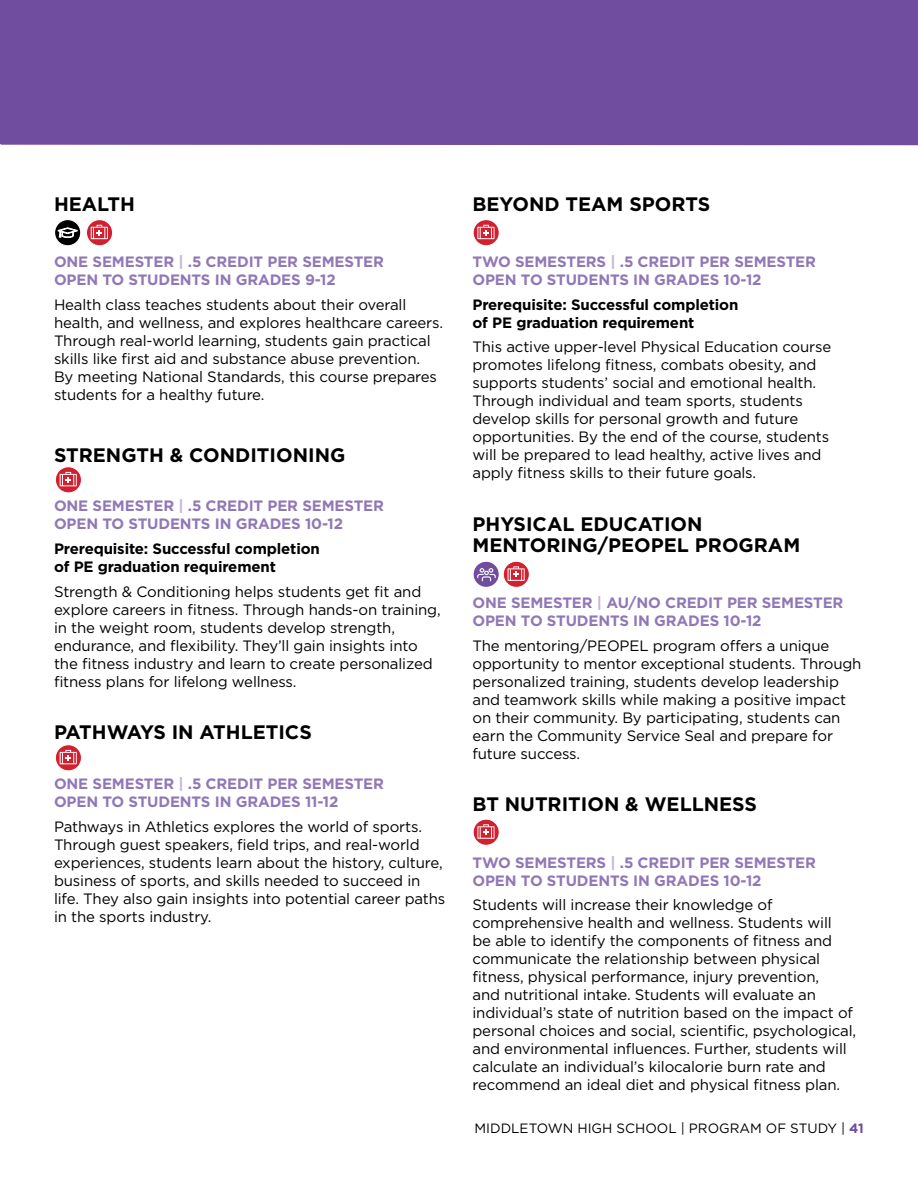
<style>
.page{position:relative;width:918px;height:1188px;background:#fff}
.page>*{position:absolute;margin:0;border:0;box-sizing:border-box;transform-origin:0 0}
.t1{font:700 19.5px/21px "Gotham";color:#000}
.t2{font:15px/18px "Gotham";letter-spacing:-.01em;color:#000}
.t3{font:700 15px/18px "Gotham";letter-spacing:-.01em;color:#9078b7}
.t4{font:700 15px/18px "Gotham";letter-spacing:-.01em;color:#000}
.t5{font:13.5px "Gotham";color:#000}
.s1{color:#c5b3d7}
.s2{font-weight:700;color:#704d9f}
</style>
<div class="page">
<svg style="left:86px;top:220px;width:27px;height:26px"></svg>
<div style="left:86px;top:219px;width:27px;height:27px;border:1px solid #fff;border-radius:50%"></div>
<svg style="left:91px;top:222px;width:17px;height:17px"></svg>
<svg style="left:55px;top:220px;width:26px;height:26px"></svg>
<div style="left:54px;top:219px;width:27px;height:27px;border:1px solid #fff;border-radius:50%"></div>
<svg style="left:58px;top:227px;width:20px;height:11px"></svg>
<svg style="left:473px;top:561px;width:26px;height:26px"></svg>
<div style="left:472px;top:561px;width:28px;height:27px;border:1px solid #fff;border-radius:50%"></div>
<svg style="left:477px;top:568px;width:19px;height:14px"></svg>
<svg style="left:503px;top:561px;width:26px;height:26px"></svg>
<div style="left:503px;top:561px;width:27px;height:27px;border:1px solid #fff;border-radius:50%"></div>
<svg style="left:508px;top:564px;width:17px;height:17px"></svg>
<div style="left:0;top:0;width:918px;height:145px;background:#704d9f"></div>
<svg style="left:55px;top:467px;width:27px;height:26px"></svg>
<div style="left:55px;top:466px;width:27px;height:28px;border:1px solid #fff;border-radius:50%"></div>
<svg style="left:60px;top:469px;width:17px;height:17px"></svg>
<svg style="left:55px;top:745px;width:27px;height:26px"></svg>
<div style="left:55px;top:744px;width:27px;height:27px;border:1px solid #fff;border-radius:50%"></div>
<svg style="left:60px;top:747px;width:17px;height:17px"></svg>
<svg style="left:473px;top:220px;width:26px;height:26px"></svg>
<div style="left:472px;top:219px;width:28px;height:27px;border:1px solid #fff;border-radius:50%"></div>
<svg style="left:477px;top:222px;width:18px;height:17px"></svg>
<svg style="left:473px;top:819px;width:26px;height:26px"></svg>
<div style="left:472px;top:819px;width:28px;height:27px;border:1px solid #fff;border-radius:50%"></div>
<svg style="left:477px;top:821px;width:18px;height:18px"></svg>
<h1 class="t1" style="left:54px;top:193px;width:82px">HEALTH</h1>
<p class="t3" style="left:54px;top:252px;width:332px">ONE SEMESTER <span class="s1">|</span> .5 CREDIT PER SEMESTER<br>OPEN TO STUDENTS IN GRADES 9-12</p>
<p class="t2" style="left:54px;top:295px;width:391px">Health class teaches students about their overall health, and wellness, and explores healthcare careers.<br>Through real-world learning, students gain practical skills like first aid and substance abuse prevention.<br>By meeting National Standards, this course prepares students for a healthy future.</p>
<h1 class="t1" style="left:54px;top:444px;width:293px">STRENGTH &amp; CONDITIONING</h1>
<p class="t3" style="left:54px;top:497px;width:332px">ONE SEMESTER <span class="s1">|</span> .5 CREDIT PER SEMESTER<br>OPEN TO STUDENTS IN GRADES 10-12</p>
<p class="t4" style="left:54px;top:540px;width:267px">Prerequisite: Successful completion of PE graduation requirement</p>
<p class="t2" style="left:54px;top:582px;width:388px">Strength &amp; Conditioning helps students get fit and explore careers in fitness. Through hands-on training, in the weight room, students develop strength, endurance, and flexibility. They’ll gain insights into the fitness industry and learn to create personalized fitness plans for lifelong wellness.</p>
<h1 class="t1" style="left:54px;top:722px;width:259px">PATHWAYS IN ATHLETICS</h1>
<p class="t3" style="left:54px;top:774px;width:332px">ONE SEMESTER <span class="s1">|</span> .5 CREDIT PER SEMESTER<br>OPEN TO STUDENTS IN GRADES 11-12</p>
<p class="t2" style="left:54px;top:817px;width:393px">Pathways in Athletics explores the world of sports.<br>Through guest speakers, field trips, and real-world experiences, students learn about the history, culture, business of sports, and skills needed to succeed in life. They also gain insights into potential career paths in the sports industry.</p>
<h1 class="t1" style="left:472px;top:193px;width:239px">BEYOND TEAM SPORTS</h1>
<p class="t3" style="left:472px;top:252px;width:345px">TWO SEMESTERS <span class="s1">|</span> .5 CREDIT PER SEMESTER<br>OPEN TO STUDENTS IN GRADES 10-12</p>
<p class="t4" style="left:472px;top:295px;width:267px">Prerequisite: Successful completion of PE graduation requirement</p>
<p class="t2" style="left:472px;top:338px;width:360px">This active upper-level Physical Education course promotes lifelong fitness, combats obesity, and supports students’ social and emotional health.<br>Through individual and team sports, students develop skills for personal growth and future opportunities. By the end of the course, students will be prepared to lead healthy, active lives and apply fitness skills to their future goals.</p>
<h1 class="t1" style="left:472px;top:513px;width:329px">PHYSICAL EDUCATION<br>MENTORING/PEOPEL PROGRAM</h1>
<p class="t3" style="left:472px;top:594px;width:372px">ONE SEMESTER <span class="s1">|</span> AU/NO CREDIT PER SEMESTER<br>OPEN TO STUDENTS IN GRADES 10-12</p>
<p class="t2" style="left:472px;top:636px;width:391px">The mentoring/PEOPEL program offers a unique opportunity to mentor exceptional students. Through personalized training, students develop leadership and teamwork skills while making a positive impact on their community. By participating, students can earn the Community Service Seal and prepare for future success.</p>
<h1 class="t1" style="left:472px;top:794px;width:286px">BT NUTRITION &amp; WELLNESS</h1>
<p class="t3" style="left:472px;top:853px;width:345px">TWO SEMESTERS <span class="s1">|</span> .5 CREDIT PER SEMESTER<br>OPEN TO STUDENTS IN GRADES 10-12</p>
<p class="t2" style="left:472px;top:896px;width:385px">Students will increase their knowledge of comprehensive health and wellness. Students will<br>be able to identify the components of fitness and communicate the relationship between physical fitness, physical performance, injury prevention,<br>and nutritional intake. Students will evaluate an individual’s state of nutrition based on the impact of personal choices and social, scientific, psychological, and environmental influences. Further, students will calculate an individual’s kilocalorie burn rate and recommend an ideal diet and physical fitness plan.</p>
<p class="t5" style="left:475px;top:1119px;width:391px">MIDDLETOWN HIGH SCHOOL | PROGRAM OF STUDY | <span class="s2">41</span></p>
</div>
